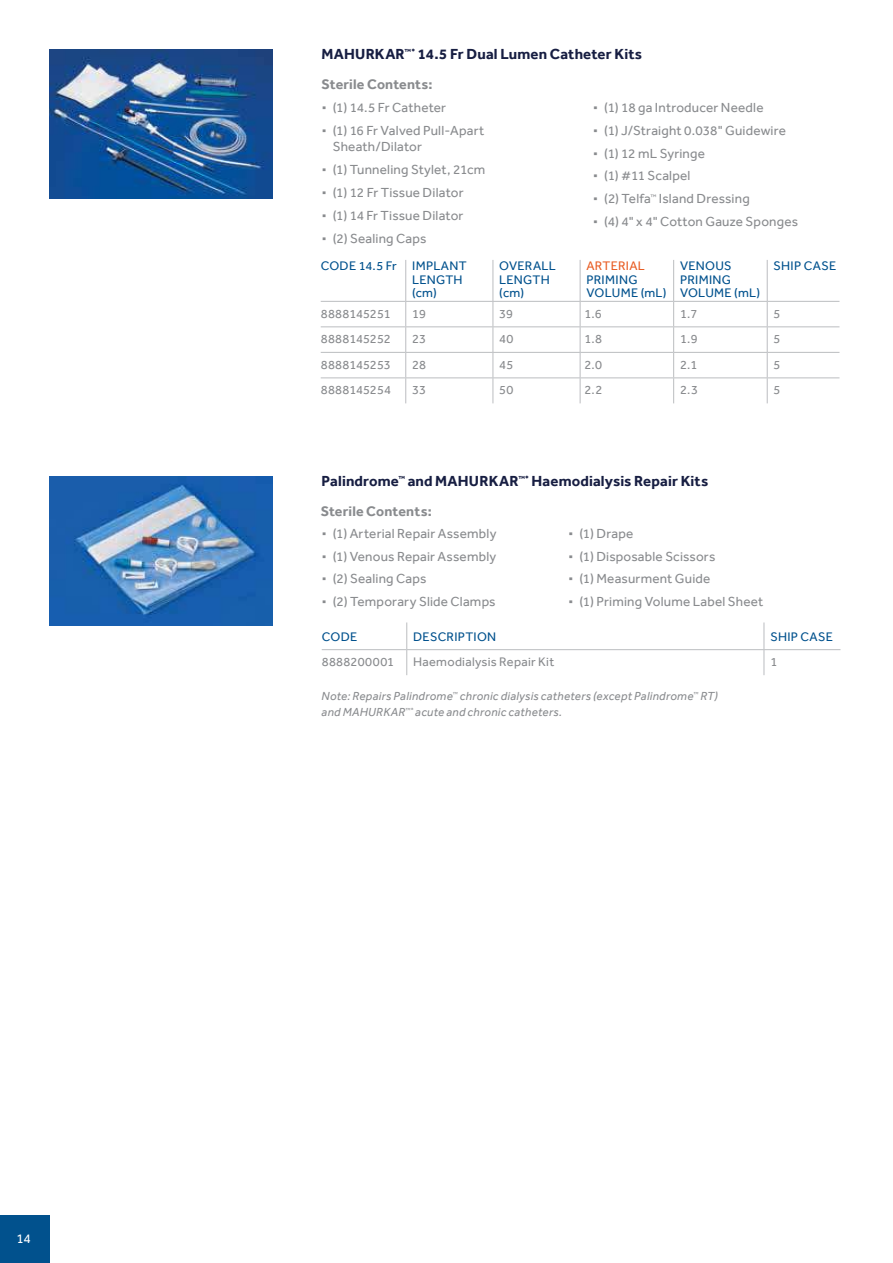
<style>
.page{position:relative;width:893px;height:1263px;background:#fff}
.page>*{position:absolute;margin:0;border:0;box-sizing:border-box;transform-origin:0 0}
.t1{font:700 15px "Effra";letter-spacing:.01em;color:#171e42}
.t2{font:700 14.25px "Effra";letter-spacing:.01em;color:#898b8e}
.t3{font:13.5px/23px "Effra";letter-spacing:.015em;color:#898b8e}
.t4{font:13.5px "Effra";color:#fff}
.t5{font:12.75px "Effra";letter-spacing:.015em;color:#898b8e}
.t6{font:12.75px/13.5px "Effra";letter-spacing:.025em;color:#01518d}
.t7{font:12.75px "Effra";letter-spacing:.025em;color:#e85d24}
.t8{font:italic 12px/15.8px "Effra";letter-spacing:.025em;color:#898b8e}
.s1{font-size:28.5px}
</style>
<div class="page">
<div style="left:0;top:1215px;width:50px;height:48px;background:#01518d"></div>
<img style="left:50px;top:50px;width:223px;height:149px">
<img style="left:50px;top:477px;width:223px;height:148px">
<svg style="left:406px;top:622px;width:1px;height:53px"></svg>
<svg style="left:764px;top:622px;width:1px;height:53px"></svg>
<hr style="left:322px;top:649px;width:85px;height:1px;background:#bbbdc0">
<hr style="left:407px;top:649px;width:357px;height:1px;background:#bbbdc0">
<hr style="left:764px;top:649px;width:76px;height:1px;background:#bbbdc0">
<hr style="left:405px;top:260px;width:1px;height:41px;background:#bbbdc0">
<hr style="left:493px;top:260px;width:1px;height:41px;background:#bbbdc0">
<hr style="left:580px;top:260px;width:1px;height:41px;background:#bbbdc0">
<hr style="left:673px;top:260px;width:1px;height:41px;background:#bbbdc0">
<hr style="left:767px;top:260px;width:1px;height:41px;background:#bbbdc0">
<hr style="left:321px;top:301px;width:85px;height:1px;background:#bbbdc0">
<hr style="left:406px;top:301px;width:87px;height:1px;background:#bbbdc0">
<hr style="left:493px;top:301px;width:87px;height:1px;background:#bbbdc0">
<hr style="left:580px;top:301px;width:94px;height:1px;background:#bbbdc0">
<hr style="left:674px;top:301px;width:93px;height:1px;background:#bbbdc0">
<hr style="left:767px;top:301px;width:72px;height:1px;background:#bbbdc0">
<hr style="left:321px;top:326px;width:85px;height:1px;background:#bbbdc0">
<hr style="left:406px;top:326px;width:87px;height:1px;background:#bbbdc0">
<hr style="left:493px;top:326px;width:87px;height:1px;background:#bbbdc0">
<hr style="left:580px;top:326px;width:94px;height:1px;background:#bbbdc0">
<hr style="left:674px;top:326px;width:93px;height:1px;background:#bbbdc0">
<hr style="left:767px;top:326px;width:72px;height:1px;background:#bbbdc0">
<hr style="left:321px;top:352px;width:85px;height:1px;background:#bbbdc0">
<hr style="left:406px;top:352px;width:87px;height:1px;background:#bbbdc0">
<hr style="left:493px;top:352px;width:87px;height:1px;background:#bbbdc0">
<hr style="left:580px;top:352px;width:94px;height:1px;background:#bbbdc0">
<hr style="left:674px;top:352px;width:93px;height:1px;background:#bbbdc0">
<hr style="left:767px;top:352px;width:72px;height:1px;background:#bbbdc0">
<hr style="left:321px;top:377px;width:85px;height:1px;background:#bbbdc0">
<hr style="left:406px;top:377px;width:87px;height:1px;background:#bbbdc0">
<hr style="left:493px;top:377px;width:87px;height:1px;background:#bbbdc0">
<hr style="left:580px;top:377px;width:94px;height:1px;background:#bbbdc0">
<hr style="left:674px;top:377px;width:93px;height:1px;background:#bbbdc0">
<hr style="left:767px;top:377px;width:72px;height:1px;background:#bbbdc0">
<svg style="left:405px;top:302px;width:1px;height:101px"></svg>
<svg style="left:493px;top:302px;width:1px;height:101px"></svg>
<svg style="left:580px;top:302px;width:1px;height:101px"></svg>
<svg style="left:673px;top:302px;width:1px;height:101px"></svg>
<svg style="left:767px;top:302px;width:1px;height:101px"></svg>
<p class="t4" style="left:17px;top:1233px;width:16px">14</p>
<p class="t1" style="left:321px;top:47px;width:322px">MAHURKAR<sup>™*</sup> 14.5 Fr Dual Lumen Catheter Kits</p>
<p class="t2" style="left:321px;top:78px;width:113px">Sterile Contents:</p>
<p class="t3" style="left:321px;top:97px;width:165px"><span class="s1">∙</span> (1) 14.5 Fr Catheter<br><span class="s1">∙</span> (1) 16 Fr Valved Pull-Apart</p>
<p class="t3" style="left:321px;top:136px;width:166px;text-indent:12px">Sheath/Dilator<br><span class="s1">∙</span> (1) Tunneling Stylet, 21cm <span class="s1">∙</span> (1) 12 Fr Tissue Dilator<br><span class="s1">∙</span> (1) 14 Fr Tissue Dilator<br><span class="s1">∙</span> (2) Sealing Caps</p>
<p class="t3" style="left:592px;top:97px;width:207px"><span class="s1">∙</span> (1) 18 ga Introducer Needle<br><span class="s1">∙</span> (1) J/Straight 0.038" Guidewire<br><span class="s1">∙</span> (1) 12 mL Syringe<br><span class="s1">∙</span> (1) #11 Scalpel<br><span class="s1">∙</span> (2) Telfa<sup>™</sup> Island Dressing<br><span class="s1">∙</span> (4) 4" x 4" Cotton Gauze Sponges</p>
<p class="t6" style="left:412px;top:260px;width:56px;text-indent:-91px">CODE 14.5 Fr IMPLANT<br>LENGTH (cm)</p>
<p class="t6" style="left:499px;top:260px;width:58px">OVERALL<br>LENGTH (cm)</p>
<p class="t7" style="left:586px;top:260px;width:60px">ARTERIAL</p>
<p class="t6" style="left:586px;top:273px;width:82px">PRIMING<br>VOLUME (mL)</p>
<p class="t6" style="left:680px;top:260px;width:82px">VENOUS<br>PRIMING<br>VOLUME (mL)</p>
<p class="t6" style="left:774px;top:260px;width:64px">SHIP CASE</p>
<p class="t5" style="left:321px;top:308px;width:72px">8888145251</p>
<p class="t5" style="left:412px;top:308px;width:15px">19</p>
<p class="t5" style="left:499px;top:308px;width:15px">39</p>
<p class="t5" style="left:584px;top:308px;width:19px">1.6</p>
<p class="t5" style="left:680px;top:308px;width:19px">1.7</p>
<p class="t5" style="left:774px;top:308px;width:8px">5</p>
<p class="t5" style="left:321px;top:334px;width:72px">8888145252</p>
<p class="t5" style="left:412px;top:334px;width:16px">23</p>
<p class="t5" style="left:499px;top:334px;width:16px">40</p>
<p class="t5" style="left:584px;top:334px;width:19px">1.8</p>
<p class="t5" style="left:680px;top:334px;width:19px">1.9</p>
<p class="t5" style="left:774px;top:334px;width:8px">5</p>
<p class="t5" style="left:321px;top:359px;width:72px">8888145253</p>
<p class="t5" style="left:412px;top:359px;width:15px">28</p>
<p class="t5" style="left:499px;top:359px;width:15px">45</p>
<p class="t5" style="left:584px;top:359px;width:19px">2.0</p>
<p class="t5" style="left:680px;top:359px;width:19px">2.1</p>
<p class="t5" style="left:774px;top:359px;width:8px">5</p>
<p class="t5" style="left:321px;top:385px;width:72px">8888145254</p>
<p class="t5" style="left:412px;top:385px;width:15px">33</p>
<p class="t5" style="left:499px;top:385px;width:16px">50</p>
<p class="t5" style="left:584px;top:385px;width:19px">2.2</p>
<p class="t5" style="left:680px;top:385px;width:20px">2.3</p>
<p class="t5" style="left:774px;top:385px;width:8px">5</p>
<p class="t1" style="left:321px;top:474px;width:388px">Palindrome<sup>™</sup> and MAHURKAR<sup>™*</sup> Haemodialysis Repair Kits</p>
<p class="t2" style="left:321px;top:505px;width:113px">Sterile Contents:</p>
<p class="t3" style="left:321px;top:522px;width:177px"><span class="s1">∙</span> (1) Arterial Repair Assembly <span class="s1">∙</span> (1) Venous Repair Assembly <span class="s1">∙</span> (2) Sealing Caps<br><span class="s1">∙</span> (2) Temporary Slide Clamps</p>
<p class="t3" style="left:567px;top:522px;width:197px"><span class="s1">∙</span> (1) Drape<br><span class="s1">∙</span> (1) Disposable Scissors<br><span class="s1">∙</span> (1) Measurment Guide<br><span class="s1">∙</span> (1) Priming Volume Label Sheet</p>
<p class="t6" style="left:322px;top:631px;width:37px">CODE</p>
<p class="t6" style="left:413px;top:631px;width:85px">DESCRIPTION</p>
<p class="t6" style="left:770px;top:631px;width:64px">SHIP CASE</p>
<p class="t5" style="left:322px;top:657px;width:74px">8888200001</p>
<p class="t5" style="left:413px;top:657px;width:143px">Haemodialysis Repair Kit</p>
<p class="t5" style="left:770px;top:657px;width:8px">1</p>
<p class="t8" style="left:322px;top:689px;width:398px">Note: Repairs Palindrome<sup>™</sup> chronic dialysis catheters (except Palindrome<sup>™</sup> RT) and MAHURKAR<sup>™*</sup> acute and chronic catheters.</p>
</div>
